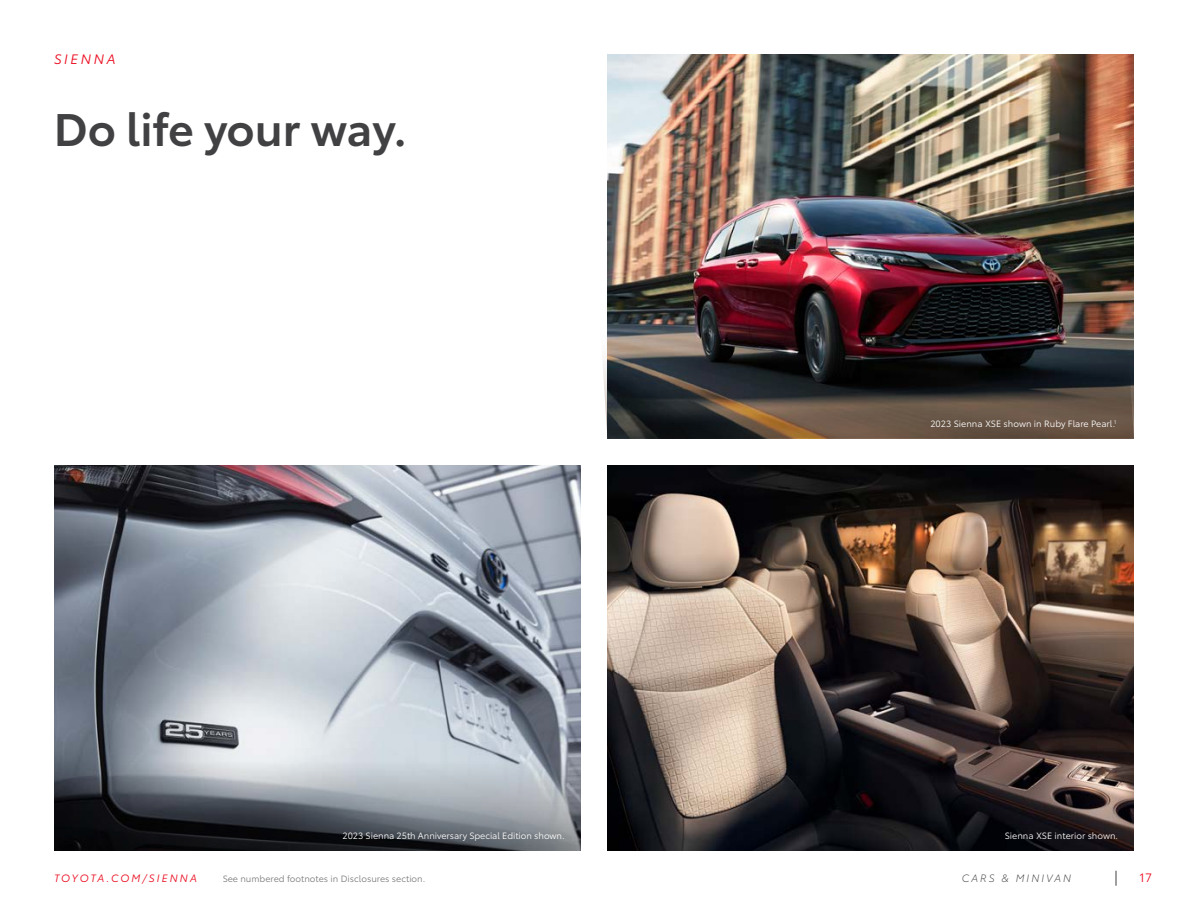
<style>
.page{position:relative;width:1188px;height:918px;background:#fff}
.page>*{position:absolute;margin:0;border:0;box-sizing:border-box;transform-origin:0 0}
.t1{font:600 45px "Toyota Type";color:#414042}
.t2{font:italic 13.5px "Toyota Type";letter-spacing:.2em;color:#eb0a1e}
.t3{font:12px "Toyota Type";color:#eb0a1e}
.t4{font:italic 10.5px "Toyota Type";letter-spacing:.18em;color:#eb0a1e}
.t5{font:italic 300 10.5px "Toyota Type";letter-spacing:.2em;color:#414042}
.t6{font:9px "Toyota Type";letter-spacing:-.005em;color:#fff}
.t7{font:9px "Toyota Type";color:#414042}
</style>
<div class="page">
<img style="left:608px;top:466px;width:526px;height:384px">
<img style="left:608px;top:54px;width:526px;height:198px">
<img style="left:54px;top:466px;width:526px;height:283px">
<img style="left:603px;top:252px;width:531px;height:187px">
<svg style="left:54px;top:749px;width:526px;height:101px;background:#757a81"></svg>
<svg style="left:1116px;top:871px;width:1px;height:15px"></svg>
<h2 class="t2" style="left:54px;top:49px;width:63px">SIENNA</h2>
<h1 class="t1" style="left:54px;top:96px;width:355px">Do life your way.</h1>
<p class="t6" style="left:930px;top:417px;width:188px">2023 Sienna XSE shown in Ruby Flare Pearl.<sup>1</sup></p>
<p class="t6" style="left:343px;top:829px;width:224px">2023 Sienna 25th Anniversary Special Edition shown.</p>
<p class="t6" style="left:1005px;top:829px;width:115px">Sienna XSE interior shown.</p>
<p class="t4" style="left:54px;top:870px;width:144px">TOYOTA.COM/SIENNA</p>
<h3 class="t3" style="left:1140px;top:869px;width:14px">17</h3>
<p class="t5" style="left:962px;top:870px;width:111px">CARS &amp; MINIVAN</p>
<p class="t7" style="left:223px;top:872px;width:204px">See numbered footnotes in Disclosures section.</p>
</div>
